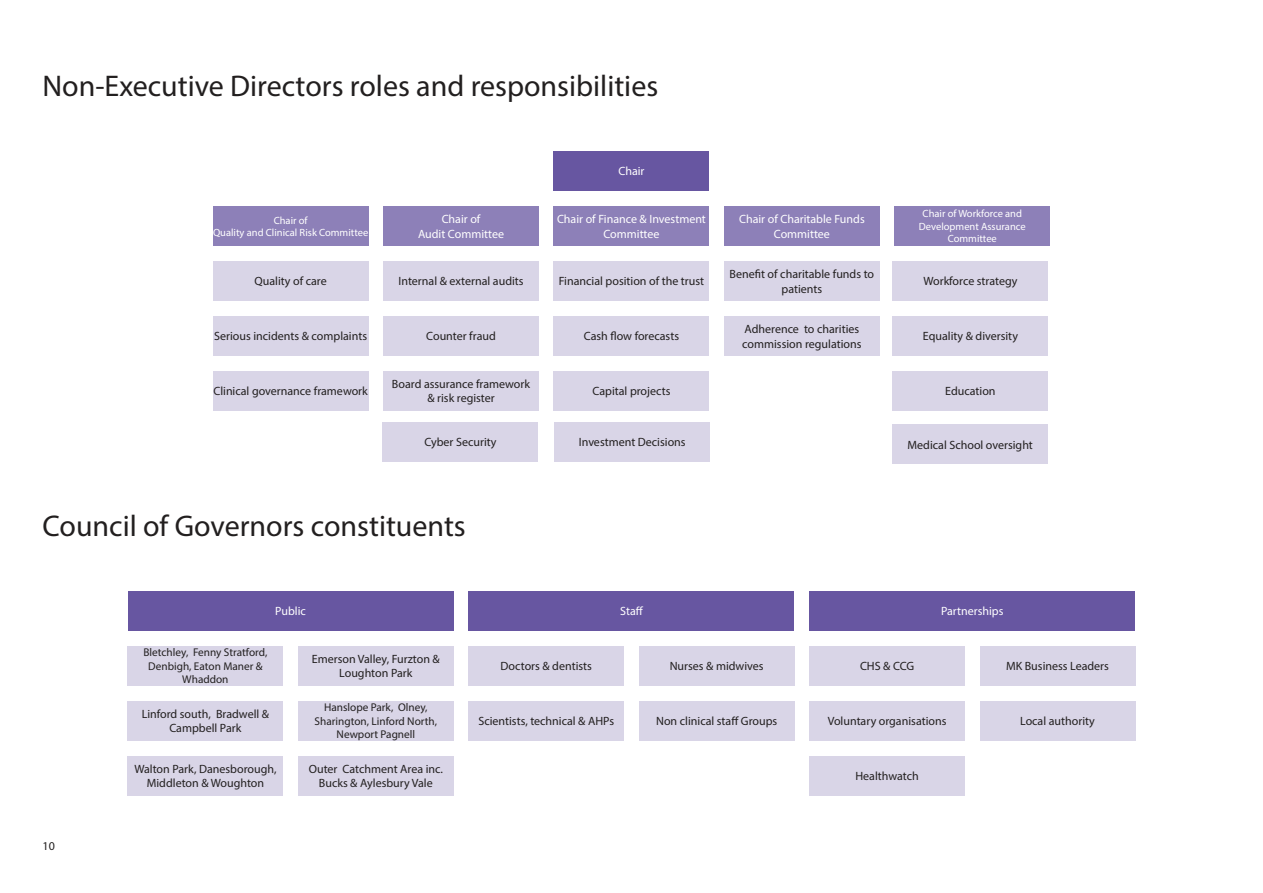
<style>
.page{position:relative;width:1263px;height:893px;background:#fff}
.page>*{position:absolute;margin:0;border:0;box-sizing:border-box;transform-origin:0 0}
.t1{font:30px "Myriad Pro";color:#221f1f}
.t2{font:12px/14.4px "Myriad Pro";color:#221f1f;text-align:center}
.t3{font:12px/14.4px "Myriad Pro";color:#fff;text-align:center}
.t4{font:11.25px/13.5px "Myriad Pro";color:#221f1f;text-align:center}
.t5{font:10.5px/12.6px "Myriad Pro";color:#fff;text-align:center}
</style>
<div class="page">
<div style="left:554px;top:371px;width:155px;height:40px;background:#d9d5e7"></div>
<div style="left:383px;top:371px;width:156px;height:40px;background:#d9d5e7"></div>
<div style="left:213px;top:371px;width:155px;height:40px;background:#d9d5e7"></div>
<div style="left:724px;top:316px;width:156px;height:40px;background:#d9d5e7"></div>
<div style="left:893px;top:316px;width:155px;height:40px;background:#d9d5e7"></div>
<div style="left:893px;top:371px;width:155px;height:40px;background:#d9d5e7"></div>
<div style="left:554px;top:316px;width:155px;height:40px;background:#d9d5e7"></div>
<div style="left:383px;top:316px;width:156px;height:40px;background:#d9d5e7"></div>
<div style="left:213px;top:316px;width:155px;height:40px;background:#d9d5e7"></div>
<div style="left:724px;top:261px;width:156px;height:40px;background:#d9d5e7"></div>
<div style="left:893px;top:261px;width:155px;height:40px;background:#d9d5e7"></div>
<div style="left:554px;top:261px;width:155px;height:40px;background:#d9d5e7"></div>
<div style="left:383px;top:261px;width:156px;height:40px;background:#d9d5e7"></div>
<div style="left:213px;top:261px;width:155px;height:40px;background:#d9d5e7"></div>
<div style="left:895px;top:206px;width:155px;height:40px;background:#8d80b8"></div>
<div style="left:724px;top:206px;width:156px;height:40px;background:#8d80b8"></div>
<div style="left:554px;top:206px;width:155px;height:40px;background:#8d80b8"></div>
<div style="left:383px;top:206px;width:156px;height:40px;background:#8d80b8"></div>
<div style="left:213px;top:206px;width:155px;height:40px;background:#8d80b8"></div>
<div style="left:554px;top:151px;width:155px;height:40px;background:#6756a1"></div>
<div style="left:809px;top:755px;width:156px;height:40px;background:#d9d5e7"></div>
<div style="left:298px;top:755px;width:156px;height:40px;background:#d9d5e7"></div>
<div style="left:128px;top:755px;width:155px;height:40px;background:#d9d5e7"></div>
<div style="left:639px;top:701px;width:155px;height:39px;background:#d9d5e7"></div>
<div style="left:809px;top:701px;width:156px;height:39px;background:#d9d5e7"></div>
<div style="left:469px;top:701px;width:155px;height:39px;background:#d9d5e7"></div>
<div style="left:298px;top:701px;width:156px;height:39px;background:#d9d5e7"></div>
<div style="left:128px;top:701px;width:155px;height:39px;background:#d9d5e7"></div>
<div style="left:980px;top:701px;width:155px;height:39px;background:#d9d5e7"></div>
<div style="left:809px;top:646px;width:156px;height:40px;background:#d9d5e7"></div>
<div style="left:639px;top:646px;width:155px;height:40px;background:#d9d5e7"></div>
<div style="left:469px;top:646px;width:155px;height:40px;background:#d9d5e7"></div>
<div style="left:298px;top:646px;width:156px;height:40px;background:#d9d5e7"></div>
<div style="left:128px;top:646px;width:155px;height:40px;background:#d9d5e7"></div>
<div style="left:980px;top:646px;width:155px;height:40px;background:#d9d5e7"></div>
<div style="left:469px;top:591px;width:325px;height:40px;background:#6756a1"></div>
<div style="left:128px;top:591px;width:326px;height:40px;background:#6756a1"></div>
<div style="left:809px;top:591px;width:326px;height:40px;background:#6756a1"></div>
<div style="left:383px;top:422px;width:155px;height:40px;background:#d9d5e7"></div>
<div style="left:892px;top:424px;width:156px;height:40px;background:#d9d5e7"></div>
<div style="left:554px;top:422px;width:156px;height:40px;background:#d9d5e7"></div>
<h1 class="t1" style="left:43px;top:75px;width:617px">Non-Executive Directors roles and responsibilities</h1>
<p class="t5" style="left:213px;top:215px;width:157px">Chair of<br>Quality and Clinical Risk Committee</p>
<p class="t3" style="left:418px;top:213px;width:88px">Chair of<br>Audit Committee</p>
<p class="t3" style="left:618px;top:165px;width:28px">Chair</p>
<p class="t3" style="left:557px;top:213px;width:150px">Chair of Finance &amp; Investment<br>Committee</p>
<p class="t3" style="left:739px;top:213px;width:127px">Chair of Charitable Funds<br>Committee</p>
<p class="t5" style="left:919px;top:208px;width:108px">Chair of Workforce and<br>Development Assurance<br>Committee</p>
<p class="t2" style="left:730px;top:268px;width:146px">Benefit of charitable funds to patients</p>
<p class="t2" style="left:255px;top:275px;width:74px">Quality of care</p>
<p class="t2" style="left:398px;top:275px;width:127px">Internal &amp; external audits</p>
<p class="t2" style="left:559px;top:275px;width:147px">Financial position of the trust</p>
<p class="t2" style="left:923px;top:275px;width:96px">Workforce strategy</p>
<p class="t2" style="left:214px;top:330px;width:154px">Serious incidents &amp; complaints</p>
<p class="t2" style="left:426px;top:330px;width:71px">Counter fraud</p>
<p class="t2" style="left:584px;top:330px;width:97px">Cash flow forecasts</p>
<p class="t2" style="left:213px;top:385px;width:156px">Clinical governance framework</p>
<p class="t2" style="left:392px;top:378px;width:140px">Board assurance framework &amp; risk register</p>
<p class="t2" style="left:593px;top:385px;width:79px">Capital projects</p>
<p class="t2" style="left:742px;top:323px;width:121px;text-align:left">Adherence to charities commission regulations</p>
<p class="t2" style="left:923px;top:330px;width:97px">Equality &amp; diversity</p>
<p class="t2" style="left:945px;top:385px;width:52px">Education</p>
<p class="t2" style="left:424px;top:436px;width:74px">Cyber Security</p>
<p class="t2" style="left:907px;top:438px;width:127px">Medical School oversight</p>
<p class="t2" style="left:579px;top:436px;width:108px">Investment Decisions</p>
<h1 class="t1" style="left:43px;top:514px;width:425px">Council of Governors constituents</h1>
<p class="t3" style="left:275px;top:605px;width:32px">Public</p>
<p class="t3" style="left:620px;top:605px;width:25px">Staff</p>
<p class="t3" style="left:941px;top:605px;width:64px">Partnerships</p>
<p class="t4" style="left:144px;top:647px;width:125px">Bletchley, Fenny Stratford,<br>Denbigh, Eaton Maner &amp;<br>Whaddon</p>
<p class="t2" style="left:312px;top:653px;width:130px">Emerson Valley, Furzton &amp;<br>Loughton Park</p>
<p class="t2" style="left:501px;top:660px;width:93px">Doctors &amp; dentists</p>
<p class="t2" style="left:670px;top:660px;width:95px">Nurses &amp; midwives</p>
<p class="t2" style="left:860px;top:660px;width:56px">CHS &amp; CCG</p>
<p class="t2" style="left:1006px;top:660px;width:104px">MK Business Leaders</p>
<p class="t4" style="left:315px;top:702px;width:124px">Hanslope Park, Olney,<br>Sharington, Linford North,<br>Newport Pagnell</p>
<p class="t2" style="left:142px;top:708px;width:129px">Linford south, Bradwell &amp;<br>Campbell Park</p>
<p class="t2" style="left:1020px;top:715px;width:76px">Local authority</p>
<p class="t2" style="left:478px;top:715px;width:137px">Scientists, technical &amp; AHPs</p>
<p class="t2" style="left:656px;top:715px;width:123px">Non clinical staff Groups</p>
<p class="t2" style="left:828px;top:715px;width:120px">Voluntary organisations</p>
<p class="t2" style="left:43px;top:840px;width:14px">10</p>
<p class="t2" style="left:134px;top:763px;width:144px">Walton Park, Danesborough,<br>Middleton &amp; Woughton</p>
<p class="t2" style="left:309px;top:763px;width:136px">Outer Catchment Area inc.<br>Bucks &amp; Aylesbury Vale</p>
<p class="t2" style="left:855px;top:770px;width:65px">Healthwatch</p>
</div>
